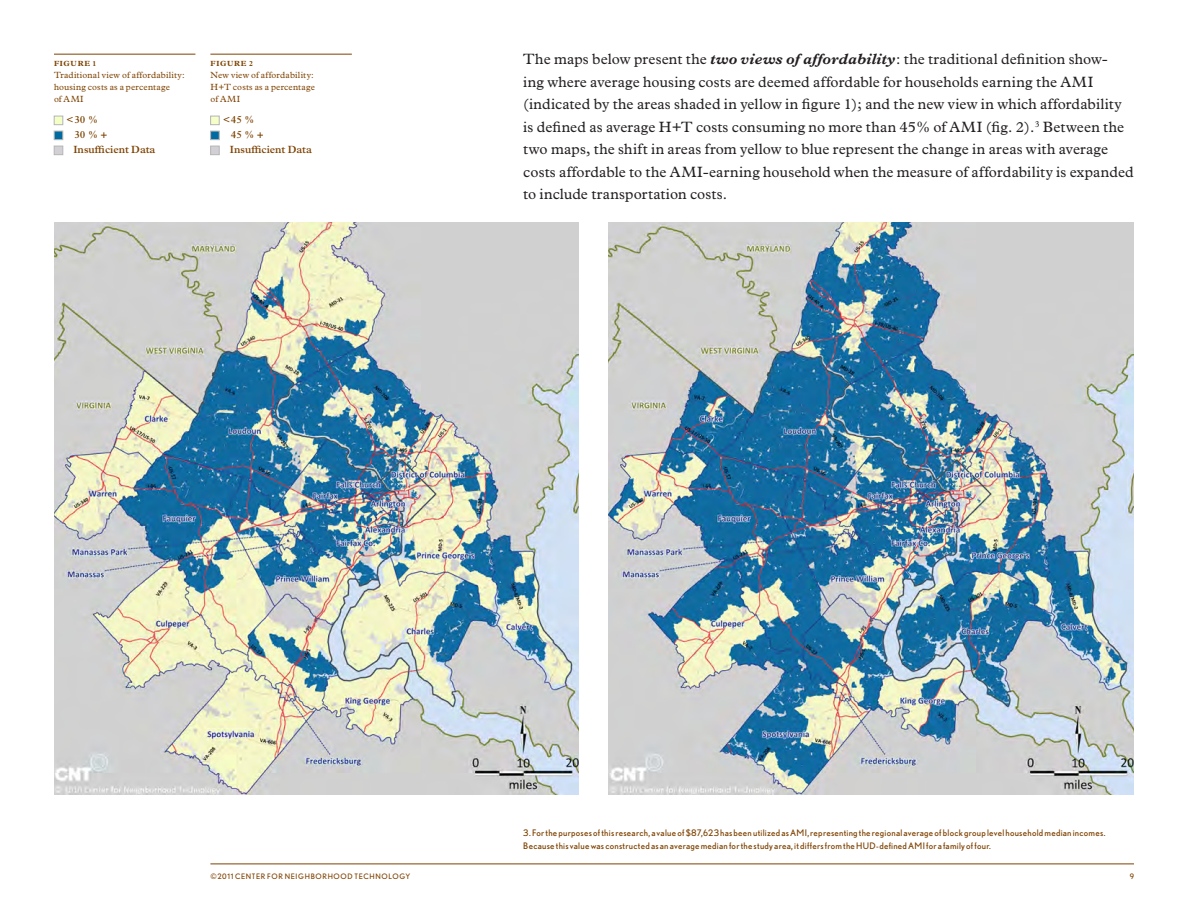
<style>
.page{position:relative;width:1188px;height:918px;background:#fff}
.page>*{position:absolute;margin:0;border:0;box-sizing:border-box;transform-origin:0 0}
.t1{font:15px/22.5px "Plantin";letter-spacing:.01em;color:#231f20}
.Map_key_-_small_num{font:600 10.5px/15px "Plantin";color:#7e4200}
.Foot_Note{font:9px/13.5px "Nobel";letter-spacing:.03em;color:#7e4200}
.Data_Title{font:9px/12px "Plantin";letter-spacing:.02em;color:#7e4200}
.t2{font:7.5px "Nobel";letter-spacing:.085em;color:#7e4200}
.Data_Title-2{font:700 7.5px "Plantin";letter-spacing:.11em;color:#7e4200}
.s1{font-weight:400}
.s2{font-weight:700;font-style:italic}
</style>
<div class="page">
<hr style="left:54px;top:54px;width:141px;height:1px;background:#7e4200">
<div style="left:54px;top:116px;width:9px;height:9px;background:#f4ffc6;border:1px solid #b5b5b5"></div>
<div style="left:54px;top:131px;width:9px;height:9px;background:#006ba0;border:1px solid #b5b5b5"></div>
<div style="left:54px;top:146px;width:9px;height:9px;background:#d2d0d5;border:1px solid #b5b5b5"></div>
<hr style="left:210px;top:54px;width:142px;height:1px;background:#7e4200">
<div style="left:210px;top:116px;width:9px;height:9px;background:#f5ffc7;border:1px solid #b5b5b5"></div>
<div style="left:210px;top:131px;width:9px;height:9px;background:#006ba0;border:1px solid #b5b5b5"></div>
<div style="left:210px;top:146px;width:9px;height:9px;background:#d2d0d5;border:1px solid #b5b5b5"></div>
<img style="left:54px;top:222px;width:525px;height:572px">
<img style="left:609px;top:222px;width:525px;height:572px">
<hr style="left:210px;top:864px;width:924px;height:1px;background:#7e4200">
<p class="Data_Title-2" style="left:54px;top:59px;width:44px">FIGURE 1</p>
<p class="Data_Title" style="left:54px;top:69px;width:132px">Traditional view of affordability: housing costs as a percentage<br>of AMI</p>
<p class="Map_key_-_small_num" style="left:74px;top:112px;width:83px;text-indent:-7px"><span class="s1">&lt;</span> 30 %<br>30%+<br>Insufficient Data</p>
<p class="Data_Title-2" style="left:210px;top:59px;width:44px">FIGURE 2</p>
<p class="Data_Title" style="left:210px;top:69px;width:106px">New view of affordability:<br>H+T costs as a percentage of AMI</p>
<p class="Map_key_-_small_num" style="left:230px;top:112px;width:83px;text-indent:-7px"><span class="s1">&lt;</span> 45 %<br>45%+<br>Insufficient Data</p>
<p class="t1" style="left:523px;top:48px;width:612px">The maps below present the <span class="s2">two views of affordability</span>: the traditional definition show-<br>ing where average housing costs are deemed affordable for households earning the AMI (indicated by the areas shaded in yellow in figure 1); and the new view in which affordability is defined as average H+T costs consuming no more than 45% of AMI (fig. 2).<sup>3</sup> Between the two maps, the shift in areas from yellow to blue represent the change in areas with average costs affordable to the AMI-earning household when the measure of affordability is expanded to include transportation costs.</p>
<p class="Foot_Note" style="left:523px;top:825px;width:584px">3. For the purposes of this research, a value of $87,623 has been utilized as AMI, representing the regional average of block group level household median incomes.<br>Because this value was constructed as an average median for the study area, it differs from the HUD-defined AMI for a family of four.</p>
<p class="t2" style="left:210px;top:872px;width:202px">©2011 CENTER FOR NEIGHBORHOOD TECHNOLOGY</p>
<p class="t2" style="left:1130px;top:872px;width:6px">9</p>
</div>
